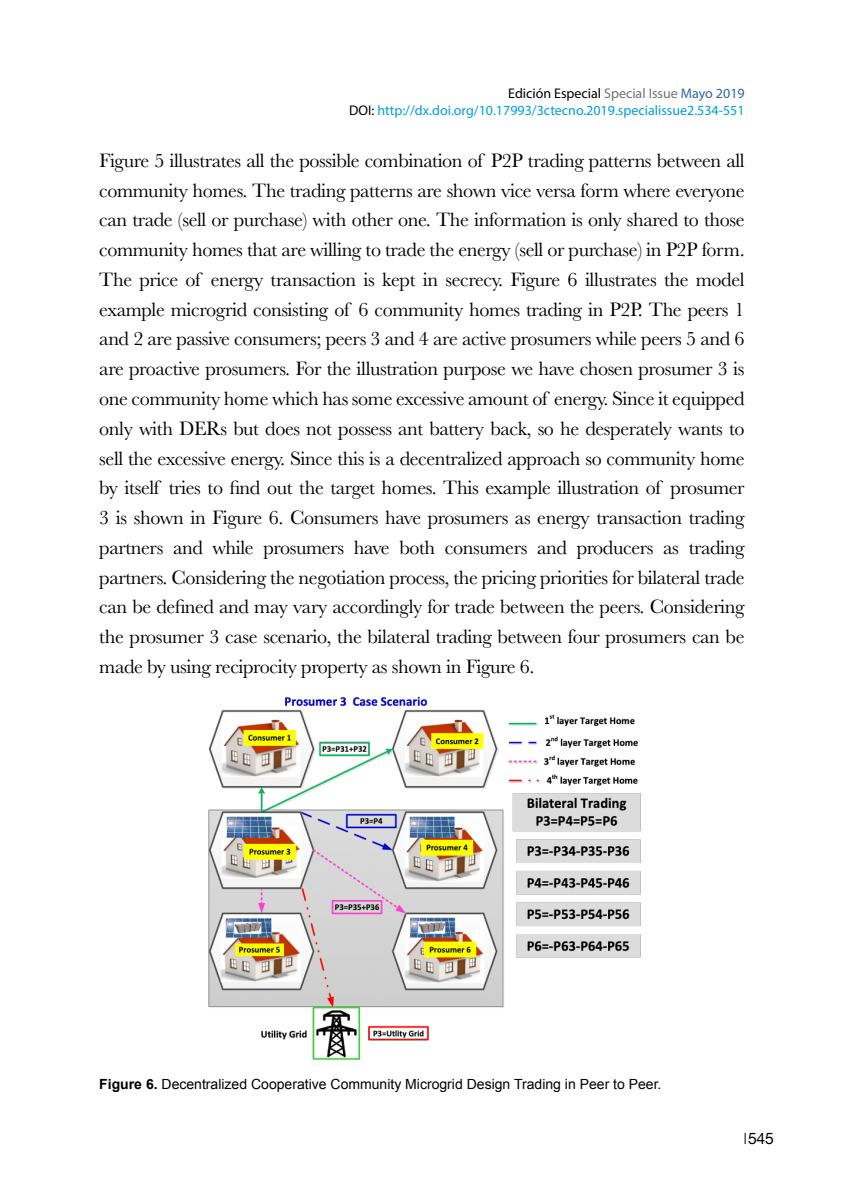
<style>
.page{position:relative;width:844px;height:1191px;background:#fff}
.page>*{position:absolute;margin:0;border:0;box-sizing:border-box;transform-origin:0 0}
.t1{font:20.12px/29.8px "Baskerville";letter-spacing:-.02em;color:#000;text-align:justify}
.t2{font:15.75px "Helvetica Neue";color:#000}
.t3{font:14px/16.8px "Myriad Pro";color:#009ee0;text-align:right}
.t4{font:14px "Arial";color:#000}
.s1{color:#000}
.s2{color:#707172}
.s3{color:#2e66ab}
.s4{font-weight:700}
</style>
<div class="page">
<svg style="left:744px;top:1132px;width:1px;height:12px"></svg>
<img style="left:208px;top:696px;width:432px;height:363px">
<p class="t3" style="left:349px;top:85px;width:397px"><span class="s1">Edición Especial</span> <span class="s2">Special Issue</span> <span class="s3">Mayo 2019<br></span><span class="s1">DOI:</span> http://dx.doi.org/10.17993/3ctecno.2019.specialissue2.534-551</p>
<p class="t1" style="left:99px;top:146px;width:646px">Figure 5 illustrates all the possible combination of P2P trading patterns between all community homes. The trading patterns are shown vice versa form where everyone can trade (sell or purchase) with other one. The information is only shared to those community homes that are willing to trade the energy (sell or purchase) in P2P form.<br>The price of energy transaction is kept in secrecy. Figure 6 illustrates the model example microgrid consisting of 6 community homes trading in P2P. The peers 1 and 2 are passive consumers; peers 3 and 4 are active prosumers while peers 5 and 6 are proactive prosumers. For the illustration purpose we have chosen prosumer 3 is one community home which has some excessive amount of energy. Since it equipped only with DERs but does not possess ant battery back, so he desperately wants to sell the excessive energy. Since this is a decentralized approach so community home by itself tries to find out the target homes. This example illustration of prosumer 3 is shown in Figure 6. Consumers have prosumers as energy transaction trading partners and while prosumers have both consumers and producers as trading partners. Considering the negotiation process, the pricing priorities for bilateral trade can be defined and may vary accordingly for trade between the peers. Considering the prosumer 3 case scenario, the bilateral trading between four prosumers can be made by using reciprocity property as shown in Figure 6.</p>
<p class="t4" style="left:99px;top:1074px;width:563px"><span class="s4">Figure 6.</span> Decentralized Cooperative Community Microgrid Design Trading in Peer to Peer.</p>
<p class="t2" style="left:747px;top:1127px;width:27px">545</p>
</div>
